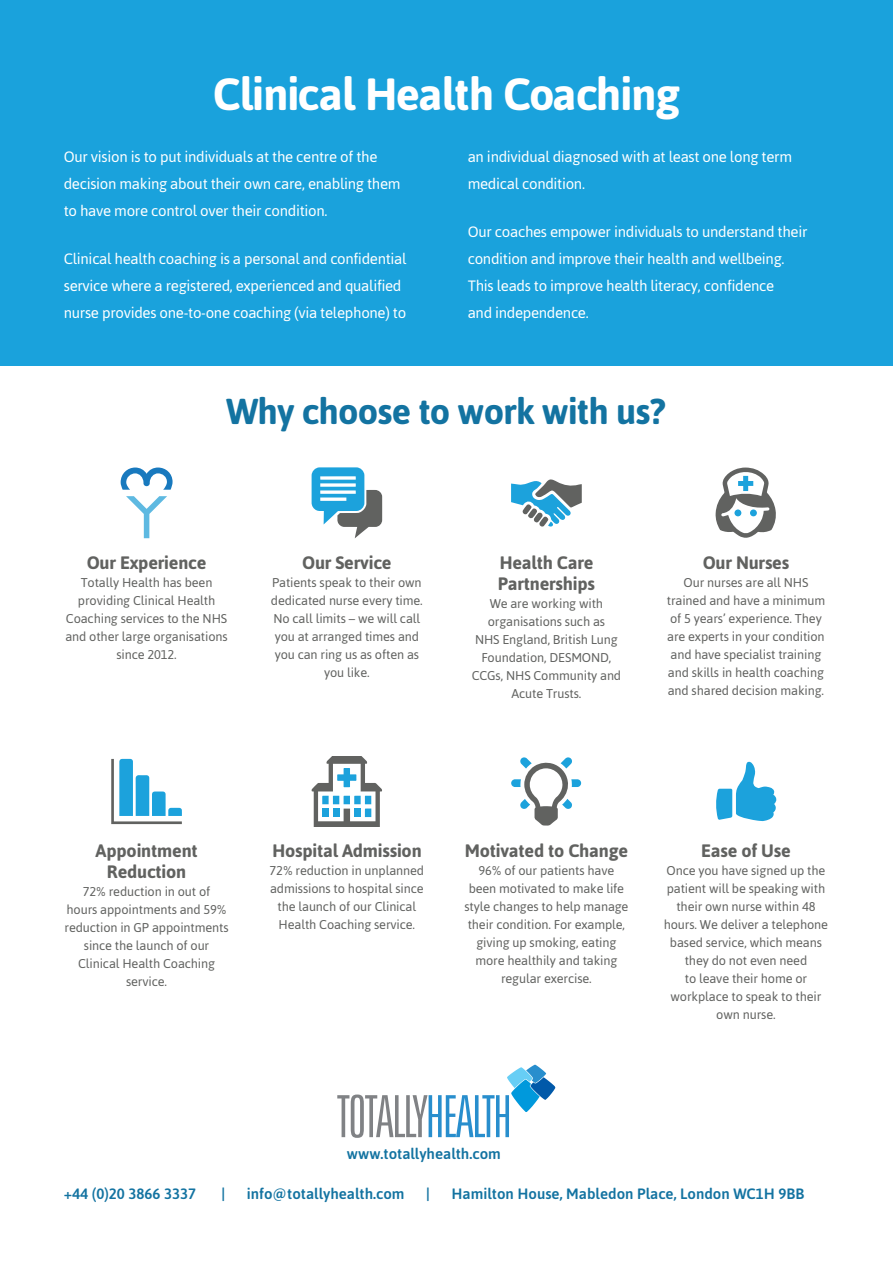
<style>
.page{position:relative;width:893px;height:1263px;background:#fff}
.page>*{position:absolute;margin:0;border:0;box-sizing:border-box;transform-origin:0 0}
.section_header{font:700 45px "Asap";letter-spacing:-.02em;color:#fff}
.section_header-2{font:700 36px "Asap";letter-spacing:-.02em;color:#1373a1}
.subheader{font:700 18px/21px "Asap";letter-spacing:-.01em;color:#616260}
.t1{font:15px/27px "Asap";letter-spacing:-.02em;color:#fff}
.t2{font:500 15px "Asap";color:#1373a1}
.BodyCopy{font:12.75px/18px "Asap";letter-spacing:-.01em;color:#616260;text-align:center}
</style>
<div class="page">
<svg style="left:337px;top:1065px;width:219px;height:73px"></svg>
<div style="left:0;top:0;width:892px;height:366px;background:#1aa2dc"></div>
<svg style="left:121px;top:467px;width:52px;height:71px"></svg>
<svg style="left:312px;top:467px;width:70px;height:71px"></svg>
<svg style="left:320px;top:490px;width:36px;height:4px"></svg>
<svg style="left:320px;top:497px;width:26px;height:4px"></svg>
<svg style="left:511px;top:479px;width:71px;height:48px"></svg>
<svg style="left:715px;top:467px;width:61px;height:71px"></svg>
<svg style="left:111px;top:759px;width:71px;height:65px"></svg>
<svg style="left:312px;top:756px;width:70px;height:71px"></svg>
<svg style="left:511px;top:757px;width:71px;height:69px"></svg>
<svg style="left:716px;top:762px;width:60px;height:59px"></svg>
<p class="section_header" style="left:213px;top:64px;width:469px">Clinical Health Coaching</p>
<p class="t1" style="left:64px;top:143px;width:338px">Our vision is to put individuals at the centre of the decision making about their own care, enabling them to have more control over their condition.</p>
<p class="t1" style="left:64px;top:245px;width:344px">Clinical health coaching is a personal and confidential service where a registered, experienced and qualified nurse provides one-to-one coaching (via telephone) to</p>
<p class="t1" style="left:468px;top:143px;width:326px">an individual diagnosed with at least one long term medical condition.</p>
<p class="t1" style="left:468px;top:218px;width:341px">Our coaches empower individuals to understand their condition and improve their health and wellbeing.<br>This leads to improve health literacy, confidence<br>and independence.</p>
<p class="section_header-2" style="left:227px;top:388px;width:441px">Why choose to work with us?</p>
<p class="subheader" style="left:87px;top:551px;width:121px">Our Experience</p>
<p class="BodyCopy" style="left:65px;top:573px;width:164px">Totally Health has been providing Clinical Health<br>Coaching services to the NHS and other large organisations since 2012.</p>
<p class="subheader" style="left:302px;top:551px;width:91px">Our Service</p>
<p class="BodyCopy" style="left:271px;top:573px;width:153px">Patients speak to their own dedicated nurse every time.<br>No call limits – we will call you at arranged times and you can ring us as often as you like.</p>
<p class="subheader" style="left:498px;top:551px;width:99px">Health Care<br>Partnerships</p>
<p class="BodyCopy" style="left:472px;top:594px;width:151px">We are working with organisations such as<br>NHS England, British Lung<br>Foundation, DESMOND,<br>CCGs, NHS Community and<br>Acute Trusts.</p>
<p class="subheader" style="left:703px;top:551px;width:88px">Our Nurses</p>
<p class="BodyCopy" style="left:667px;top:573px;width:160px">Our nurses are all NHS trained and have a minimum of 5 years’ experience. They are experts in your condition and have specialist training and skills in health coaching and shared decision making.</p>
<p class="subheader" style="left:95px;top:839px;width:104px;text-align:center">Appointment<br>Reduction</p>
<p class="BodyCopy" style="left:64px;top:882px;width:166px">72% reduction in out of<br>hours appointments and 59% reduction in GP appointments since the launch of our<br>Clinical Health Coaching service.</p>
<p class="subheader" style="left:272px;top:839px;width:151px">Hospital Admission</p>
<p class="BodyCopy" style="left:270px;top:861px;width:156px">72% reduction in unplanned admissions to hospital since the launch of our Clinical<br>Health Coaching service.</p>
<p class="subheader" style="left:465px;top:839px;width:165px">Motivated to Change</p>
<p class="BodyCopy" style="left:464px;top:861px;width:166px">96% of our patients have been motivated to make life style changes to help manage their condition. For example, giving up smoking, eating more healthily and taking regular exercise.</p>
<p class="subheader" style="left:701px;top:839px;width:91px">Ease of Use</p>
<p class="BodyCopy" style="left:664px;top:861px;width:166px">Once you have signed up the patient will be speaking with their own nurse within 48 hours. We deliver a telephone based service, which means they do not even need<br>to leave their home or workplace to speak to their own nurse.</p>
<p class="t2" style="left:347px;top:1144px;width:155px">www.totallyhealth.com</p>
<p class="t2" style="left:64px;top:1184px;width:134px">+44 (0)20 3866 3337</p>
<p class="t2" style="left:222px;top:1184px;width:5px">|</p>
<p class="t2" style="left:247px;top:1184px;width:159px">info@totallyhealth.com</p>
<p class="t2" style="left:426px;top:1184px;width:5px">|</p>
<p class="t2" style="left:452px;top:1184px;width:354px">Hamilton House, Mabledon Place, London WC1H 9BB</p>
</div>
